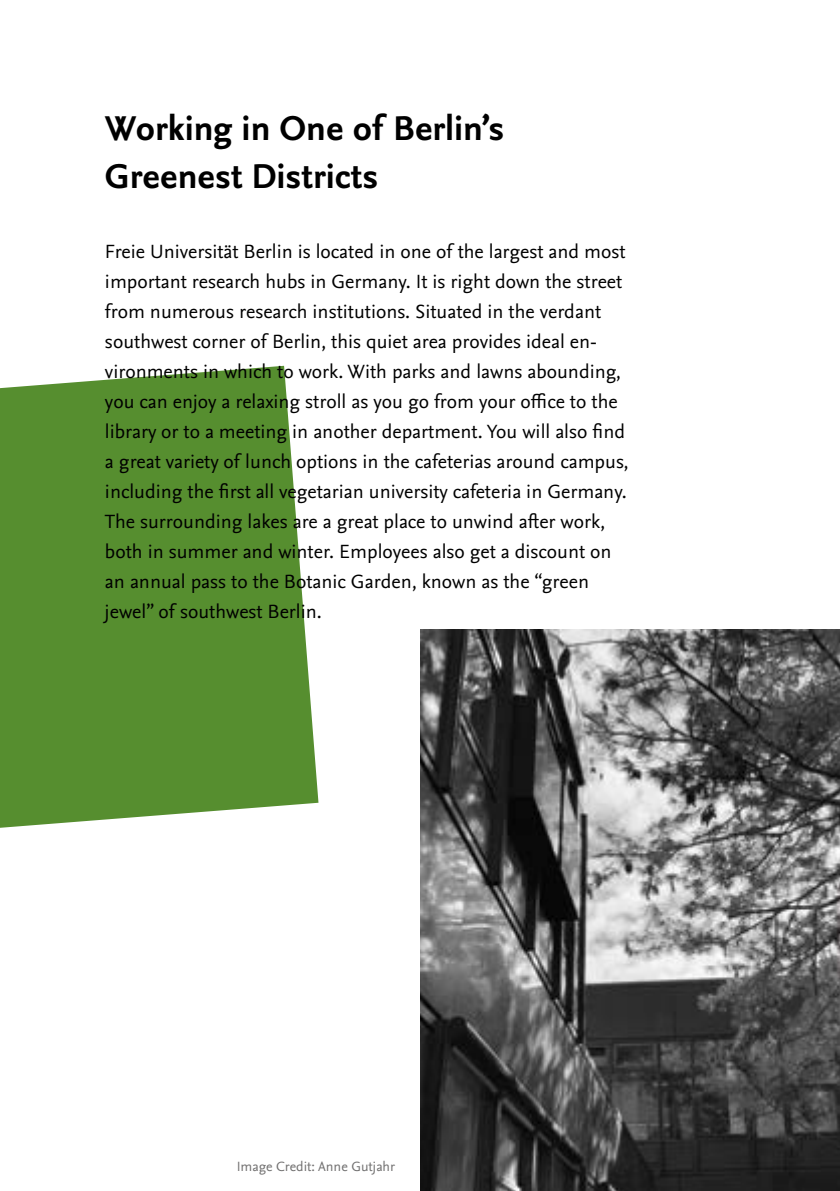
<style>
.page{position:relative;width:840px;height:1191px;background:#fff}
.page>*{position:absolute;margin:0;border:0;box-sizing:border-box;transform-origin:0 0}
.Headline{font:700 36px/48px "Nexus Sans Pro";color:#000}
.Body{font:20px/30px "Nexus Sans Pro";color:#000}
.Bildquelle{font:14px "Nexus Sans Pro";color:#706f6f}
</style>
<div class="page">
<svg style="left:0;top:366px;width:318px;height:461px;fill:#568e2f"></svg>
<img style="left:420px;top:629px;width:419px;height:562px">
<p class="Headline" style="left:105px;top:102px;width:401px">Working in One of Berlin’s<br>Greenest Districts</p>
<p class="Body" style="left:105px;top:235px;width:525px">Freie Universität Berlin is located in one of the largest and most important research hubs in Germany. It is right down the street from numerous research institutions. Situated in the verdant southwest corner of Berlin, this quiet area provides ideal en&shy;vironments in which to work. With parks and lawns abounding, you can enjoy a relaxing stroll as you go from your office to the library or to a meeting in another department. You will also find a great variety of lunch options in the cafeterias around campus, including the first all vegetarian university cafeteria in Germany.<br>The surrounding lakes are a great place to unwind after work, both in summer and winter. Employees also get a discount on an annual pass to the Botanic Garden, known as the “green jewel” of southwest Berlin.</p>
<p class="Bildquelle" style="left:236px;top:1156px;width:160px">Image Credit: Anne Gutjahr</p>
</div>
